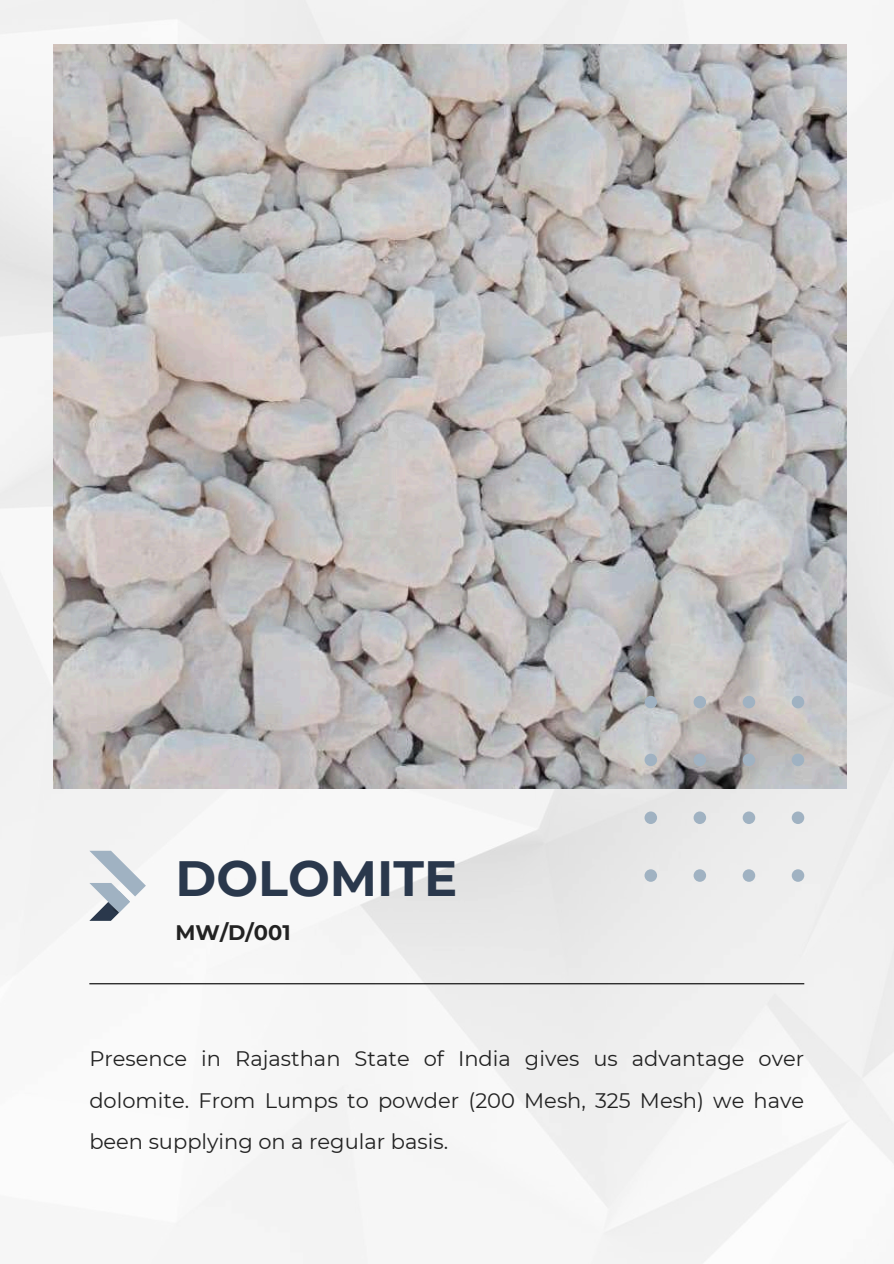
<style>
.page{position:relative;width:894px;height:1264px;background:#fff}
.page>*{position:absolute;margin:0;border:0;box-sizing:border-box;transform-origin:0 0}
.t1{font:700 49.5px "Montserrat";color:#2a384c}
.t2{font:21px/41.7px "Montserrat";color:#222;text-align:justify}
.t3{font:700 21px "Montserrat";color:#222}
</style>
<div class="page">
<img style="left:0;top:0;width:893px;height:1263px">
<svg style="left:90px;top:850px;width:56px;height:70px"></svg>
<hr style="left:89px;top:983px;width:715px;height:1px;background:#000">
<img style="left:54px;top:44px;width:792px;height:744px">
<svg style="left:644px;top:695px;width:160px;height:186px;background:#c9c9ca"></svg>
<h1 class="t1" style="left:175px;top:848px;width:283px">DOLOMITE</h1>
<p class="t3" style="left:175px;top:919px;width:116px">MW/D/001</p>
<p class="t2" style="left:89px;top:1037px;width:716px">Presence in Rajasthan State of India gives us advantage over dolomite. From Lumps to powder (200 Mesh, 325 Mesh) we have been supplying on a regular basis.</p>
</div>
